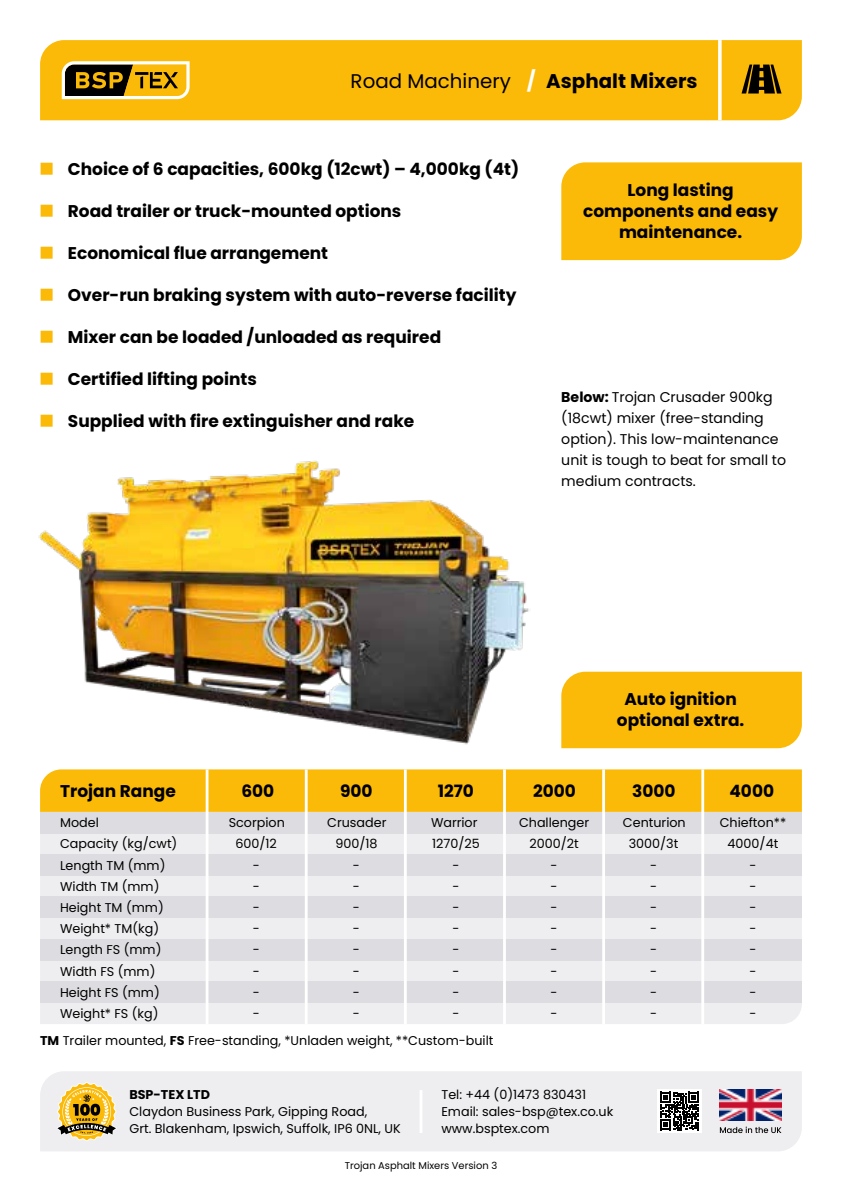
<style>
.page{position:relative;width:842px;height:1191px;background:#fff}
.page>*{position:absolute;margin:0;border:0;box-sizing:border-box;transform-origin:0 0}
.t1{font:19.8px "Poppins";color:#000}
.t2{font:700 17px/21.2px "Poppins";color:#000;text-align:center}
.t3{font:14.2px/21.2px "Poppins";color:#000}
.t4{font:12.8px/21.2px "Poppins";color:#000}
.t5{font:700 12.8px "Poppins";color:#000}
.t6{font:9.8px "Poppins";color:#000}
.s1{font-weight:700;color:#fff}
.s2{font-weight:700}
</style>
<div class="page">
<div style="left:40px;top:40px;width:762px;height:80px;background:#fbba07"></div>
<svg style="left:62px;top:61px;width:128px;height:38px"></svg>
<svg style="left:718px;top:40px;width:4px;height:80px"></svg>
<div style="left:40px;top:1071px;width:762px;height:80px;background:#eeeef0"></div>
<img style="left:720px;top:1089px;width:61px;height:31px">
<svg style="left:720px;top:1126px;width:61px;height:7px"></svg>
<svg style="left:57px;top:1081px;width:60px;height:60px;background:#cfb264"></svg>
<hr style="left:420px;top:1090px;width:2px;height:43px;background:#fff">
<div style="left:657px;top:1089px;width:45px;height:44px;background:#fff"></div>
<svg style="left:660px;top:1091px;width:39px;height:39px"></svg>
<svg style="left:741px;top:65px;width:40px;height:28px"></svg>
<div style="left:40px;top:833px;width:762px;height:191px;background:#eeeef0"></div>
<div style="left:40px;top:769px;width:762px;height:43px;background:#fbba07"></div>
<div style="left:40px;top:812px;width:762px;height:21px;background:#dddce0"></div>
<div style="left:40px;top:854px;width:762px;height:21px;background:#dddce0"></div>
<div style="left:40px;top:896px;width:762px;height:22px;background:#dddce0"></div>
<div style="left:40px;top:939px;width:762px;height:21px;background:#dddce0"></div>
<div style="left:40px;top:981px;width:762px;height:22px;background:#dddce0"></div>
<hr style="left:206px;top:769px;width:2px;height:255px;background:#fff">
<hr style="left:305px;top:769px;width:3px;height:255px;background:#fff">
<hr style="left:404px;top:769px;width:3px;height:255px;background:#fff">
<hr style="left:503px;top:769px;width:3px;height:255px;background:#fff">
<hr style="left:602px;top:769px;width:3px;height:255px;background:#fff">
<hr style="left:701px;top:769px;width:3px;height:255px;background:#fff">
<div style="left:561px;top:162px;width:241px;height:98px;background:#fbba07"></div>
<div style="left:561px;top:671px;width:241px;height:77px;background:#fbba07"></div>
<img style="left:38px;top:460px;width:491px;height:285px">
<h1 class="t1" style="left:351px;top:70px;width:348px">Road Machinery <span class="s1">/</span> <span class="s2">Asphalt Mixers</span></h1>
<h2 class="t2" style="left:68px;top:158px;width:453px">Choice of 6 capacities, 600kg (12cwt) – 4,000kg (4t)</h2>
<h2 class="t2" style="left:68px;top:200px;width:335px">Road trailer or truck-mounted options</h2>
<h2 class="t2" style="left:68px;top:242px;width:262px">Economical flue arrangement</h2>
<h2 class="t2" style="left:68px;top:284px;width:450px">Over-run braking system with auto-reverse facility</h2>
<h2 class="t2" style="left:68px;top:327px;width:375px">Mixer can be loaded /unloaded as required</h2>
<h2 class="t2" style="left:68px;top:369px;width:190px">Certified lifting points</h2>
<h2 class="t2" style="left:68px;top:411px;width:348px">Supplied with fire extinguisher and rake</h2>
<h2 class="t2" style="left:583px;top:179px;width:196px">Long lasting components and easy maintenance.</h2>
<p class="t3" style="left:561px;top:386px;width:226px"><span class="s2">Below:</span> Trojan Crusader 900kg (18cwt) mixer (free-standing option). This low-maintenance unit is tough to beat for small to medium contracts.</p>
<h2 class="t2" style="left:617px;top:689px;width:129px">Auto ignition optional extra.</h2>
<h2 class="t2" style="left:60px;top:781px;width:117px">Trojan Range</h2>
<p class="t4" style="left:60px;top:833px;width:119px">Capacity (kg/cwt)</p>
<h2 class="t2" style="left:340px;top:781px;width:34px">900</h2>
<p class="t4" style="left:335px;top:833px;width:44px;text-align:center">900/18 -<br>-<br>-<br>-<br>-<br>-<br>-<br>-</p>
<h2 class="t2" style="left:438px;top:781px;width:38px">1270</h2>
<h2 class="t2" style="left:533px;top:781px;width:44px">2000</h2>
<h2 class="t2" style="left:632px;top:781px;width:45px">3000</h2>
<h2 class="t2" style="left:729px;top:781px;width:46px">4000</h2>
<p class="t4" style="left:432px;top:833px;width:49px;text-align:center">1270/25 -<br>-<br>-<br>-<br>-<br>-<br>-<br>-</p>
<h2 class="t2" style="left:241px;top:781px;width:34px">600</h2>
<p class="t4" style="left:229px;top:812px;width:58px">Scorpion</p>
<p class="t4" style="left:327px;top:812px;width:61px">Crusader</p>
<p class="t4" style="left:431px;top:812px;width:48px">Warrior</p>
<p class="t4" style="left:519px;top:812px;width:72px">Challenger</p>
<p class="t4" style="left:623px;top:812px;width:64px">Centurion</p>
<p class="t4" style="left:720px;top:812px;width:68px">Chiefton**</p>
<p class="t4" style="left:529px;top:833px;width:51px">2000/2t</p>
<p class="t4" style="left:629px;top:833px;width:51px">3000/3t</p>
<p class="t4" style="left:728px;top:833px;width:52px">4000/4t</p>
<p class="t4" style="left:551px;top:854px;width:9px">-</p>
<p class="t4" style="left:650px;top:854px;width:9px">-</p>
<p class="t4" style="left:749px;top:854px;width:9px">-</p>
<p class="t4" style="left:551px;top:875px;width:9px">-</p>
<p class="t4" style="left:650px;top:875px;width:9px">-</p>
<p class="t4" style="left:749px;top:875px;width:9px">-</p>
<p class="t4" style="left:551px;top:897px;width:9px">-</p>
<p class="t4" style="left:650px;top:897px;width:9px">-</p>
<p class="t4" style="left:749px;top:897px;width:9px">-</p>
<p class="t4" style="left:551px;top:918px;width:9px">-</p>
<p class="t4" style="left:650px;top:918px;width:9px">-</p>
<p class="t4" style="left:749px;top:918px;width:9px">-</p>
<p class="t4" style="left:551px;top:939px;width:9px">-</p>
<p class="t4" style="left:650px;top:939px;width:9px">-</p>
<p class="t4" style="left:749px;top:939px;width:9px">-</p>
<p class="t4" style="left:551px;top:960px;width:9px">-</p>
<p class="t4" style="left:650px;top:960px;width:9px">-</p>
<p class="t4" style="left:749px;top:960px;width:9px">-</p>
<p class="t4" style="left:551px;top:981px;width:9px">-</p>
<p class="t4" style="left:650px;top:981px;width:9px">-</p>
<p class="t4" style="left:749px;top:981px;width:9px">-</p>
<p class="t4" style="left:551px;top:1003px;width:9px">-</p>
<p class="t4" style="left:650px;top:1003px;width:9px">-</p>
<p class="t4" style="left:749px;top:1003px;width:9px">-</p>
<p class="t4" style="left:60px;top:812px;width:40px">Model</p>
<p class="t4" style="left:60px;top:854px;width:107px">Length TM (mm)<br>Width TM (mm)<br>Height TM (mm)<br>Weight* TM(kg)<br>Length FS (mm)<br>Width FS (mm)<br>Height FS (mm)<br>Weight* FS (kg)</p>
<p class="t4" style="left:40px;top:1029px;width:455px"><span class="s2">TM</span> Trailer mounted, <span class="s2">FS</span> Free-standing, *Unladen weight, **Custom-built</p>
<p class="t4" style="left:235px;top:833px;width:43px;text-align:center">600/12 -<br>-<br>-<br>-<br>-<br>-<br>-<br>-</p>
<p class="t5" style="left:129px;top:1087px;width:82px">BSP-TEX LTD</p>
<p class="t4" style="left:129px;top:1103px;width:273px;line-height:17px">Claydon Business Park, Gipping Road,<br>Grt. Blakenham, Ipswich, Suffolk, IP6 0NL, UK</p>
<p class="t4" style="left:441px;top:1086px;width:173px;line-height:17px">Tel: +44 (0)1473 830431<br>Email: sales-bsp@tex.co.uk www.bsptex.com</p>
<p class="t6" style="left:345px;top:1160px;width:154px">Trojan Asphalt Mixers Version 3</p>
</div>
